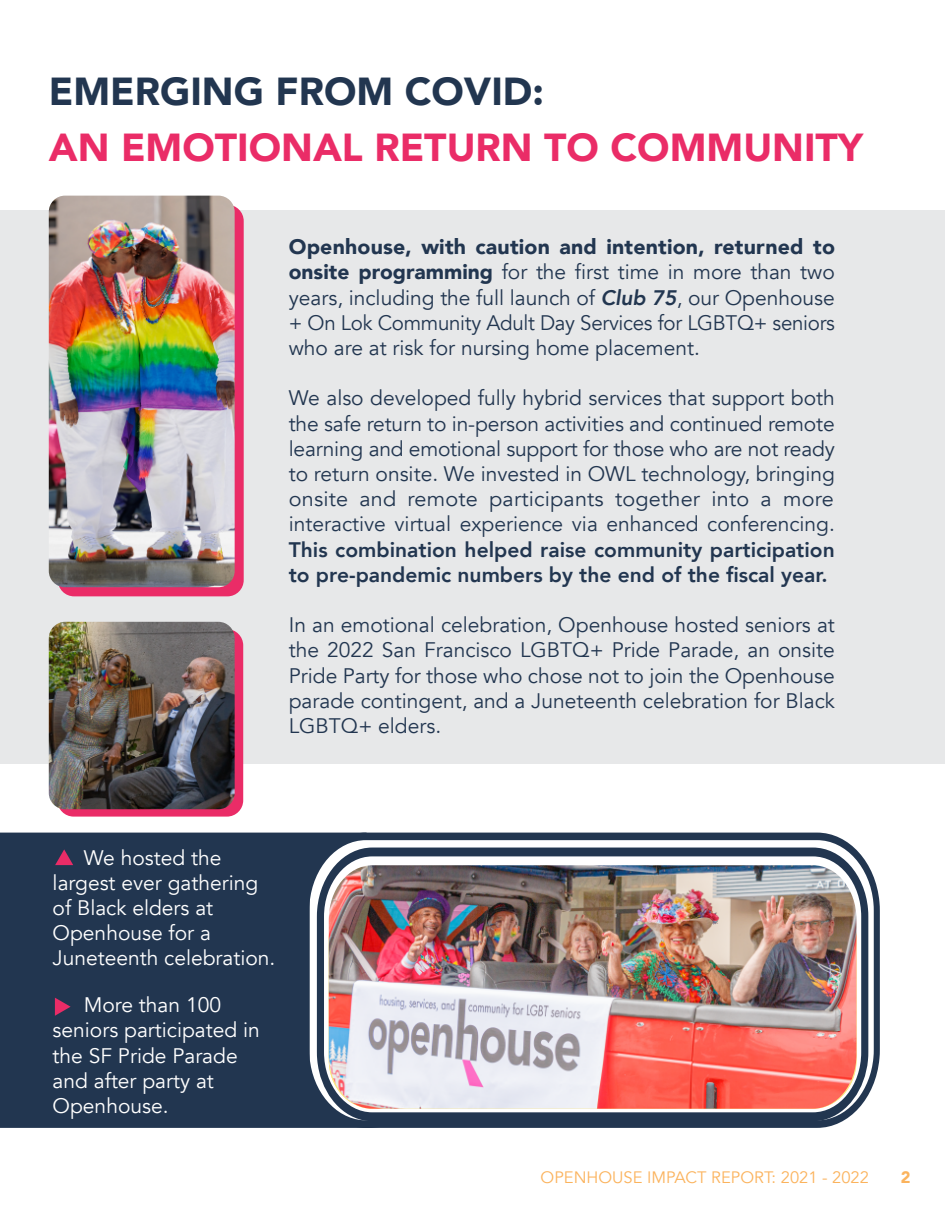
<style>
.page{position:relative;width:945px;height:1215px;background:#fff}
.page>*{position:absolute;margin:0;border:0;box-sizing:border-box;transform-origin:0 0}
.t1{font:900 39px "Avenir";color:#ea2c67}
.t2{font:900 39px "Avenir";color:#223650}
.t3{font:21px/25.2px "Avenir";color:#223650;text-align:justify}
.t4{font:21px/25.2px "Avenir";color:#fff}
.t5{font:800 21px/25.2px "Avenir";color:#223650}
.t6{font:16.5px "Avenir";color:#fbb35d}
.t7{font:900 16.5px "Avenir";color:#fbb35d}
.s1{font-weight:900}
.s2{font-weight:800;font-style:italic}
</style>
<div class="page">
<div style="left:0;top:210px;width:945px;height:554px;background:#e7e8e9"></div>
<div style="left:0;top:833px;width:303px;height:295px;background:#223650"></div>
<div style="left:58px;top:205px;width:186px;height:391px;background:#ea2c67;border-radius:16px"></div>
<svg style="left:303px;top:833px;width:577px;height:295px;fill:#223650"></svg>
<svg style="left:317px;top:848px;width:551px;height:273px;fill:#223650"></svg>
<img style="left:329px;top:865px;width:527px;height:244px">
<div style="left:57px;top:629px;width:186px;height:188px;background:#ea2c67;border-radius:16px"></div>
<svg style="left:55px;top:849px;width:18px;height:16px"></svg>
<svg style="left:55px;top:998px;width:16px;height:18px"></svg>
<img style="left:49px;top:196px;width:186px;height:391px">
<img style="left:49px;top:622px;width:186px;height:187px">
<h1 class="t2" style="left:49px;top:58px;width:497px">EMERGING FROM COVID:</h1>
<h1 class="t1" style="left:49px;top:114px;width:816px">AN EMOTIONAL RETURN TO COMMUNITY</h1>
<p class="t3" style="left:289px;top:235px;width:548px"><span class="s1">Openhouse, with caution and intention, returned to onsite programming</span> for the first time in more than two years, including the full launch of <span class="s2">Club 75</span>, our Openhouse + On Lok Community Adult Day Services for LGBTQ+ seniors who are at risk for nursing home placement.</p>
<p class="t3" style="left:289px;top:386px;width:548px">We also developed fully hybrid services that support both the safe return to in-person activities and continued remote learning and emotional support for those who are not ready to return onsite. We invested in OWL technology, bringing onsite and remote participants together into a more interactive virtual experience via enhanced conferencing.</p>
<p class="t5" style="left:289px;top:537px;width:548px">This combination helped raise community participation to pre-pandemic numbers by the end of the fiscal year.</p>
<p class="t3" style="left:289px;top:613px;width:548px">In an emotional celebration, Openhouse hosted seniors at the 2022 San Francisco LGBTQ+ Pride Parade, an onsite Pride Party for those who chose not to join the Openhouse parade contingent, and a Juneteenth celebration for Black LGBTQ+ elders.</p>
<p class="t4" style="left:53px;top:845px;width:224px;text-indent:31px">We hosted the largest ever gathering of Black elders at<br>Openhouse for a<br>Juneteenth celebration.</p>
<p class="t4" style="left:53px;top:993px;width:209px;text-indent:31px">More than 100 seniors participated in the SF Pride Parade and after party at<br>Openhouse.</p>
<p class="t6" style="left:541px;top:1168px;width:330px">OPENHOUSE IMPACT REPORT: 2021 - 2022</p>
<p class="t7" style="left:901px;top:1163px;width:11px">2</p>
</div>
